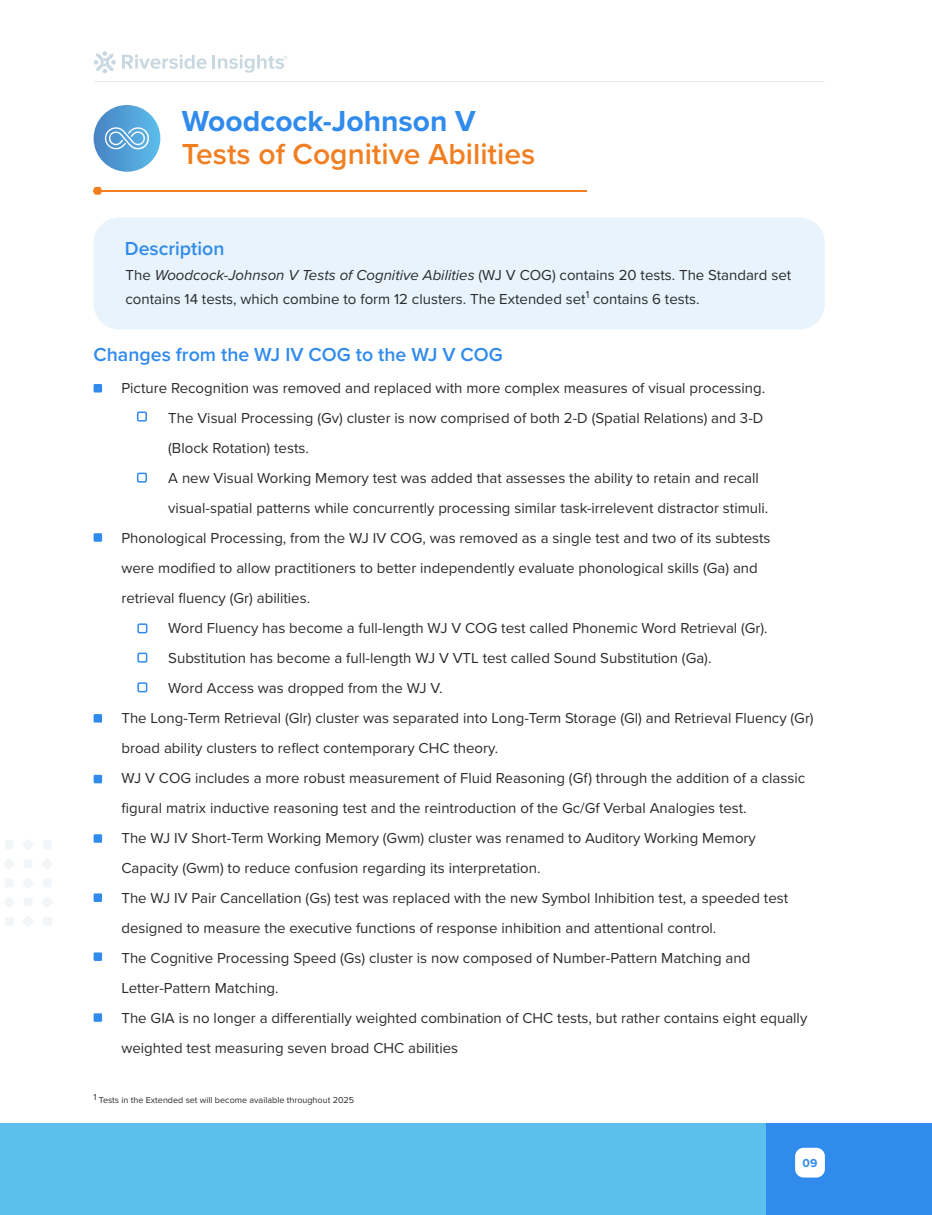
<style>
.page{position:relative;width:932px;height:1215px;background:#fff}
.page>*{position:absolute;margin:0;border:0;box-sizing:border-box;transform-origin:0 0}
.t1{font:600 30px/33px "Proxima Nova";color:#f17f22}
.t2{font:600 19.5px "Proxima Nova";color:#308bed}
.t3{font:15px/30px "Proxima Nova";color:#2a2c2f}
.t4{font:700 12px "Proxima Nova";color:#308bed}
.t5{font:9px "Proxima Nova";color:#292c2f}
.s1{font-weight:700;color:#308bed}
.s2{font-style:italic}
</style>
<div class="page">
<div style="left:43px;top:840px;width:9px;height:9px;background:#f2f6f9;border-radius:2px"></div>
<svg style="left:23px;top:840px;width:10px;height:10px"></svg>
<div style="left:5px;top:840px;width:9px;height:9px;background:#f2f6f9;border-radius:2px"></div>
<svg style="left:42px;top:859px;width:10px;height:10px"></svg>
<div style="left:24px;top:859px;width:9px;height:9px;background:#f2f6f9;border-radius:2px"></div>
<svg style="left:4px;top:859px;width:10px;height:10px"></svg>
<div style="left:43px;top:879px;width:9px;height:8px;background:#f2f6f9;border-radius:2px"></div>
<svg style="left:23px;top:878px;width:10px;height:10px"></svg>
<div style="left:5px;top:879px;width:9px;height:8px;background:#f2f6f9;border-radius:2px"></div>
<svg style="left:42px;top:897px;width:10px;height:10px"></svg>
<div style="left:24px;top:898px;width:9px;height:9px;background:#f2f6f9;border-radius:2px"></div>
<svg style="left:4px;top:897px;width:10px;height:10px"></svg>
<div style="left:43px;top:917px;width:9px;height:9px;background:#f2f6f9;border-radius:2px"></div>
<svg style="left:23px;top:916px;width:10px;height:10px"></svg>
<div style="left:5px;top:917px;width:9px;height:9px;background:#f2f6f9;border-radius:2px"></div>
<div style="left:94px;top:217px;width:730px;height:112px;background:#e8f3fb;border-radius:26px"></div>
<div style="left:94px;top:384px;width:8px;height:9px;background:#308bed"></div>
<div style="left:94px;top:533px;width:8px;height:9px;background:#308bed"></div>
<div style="left:94px;top:952px;width:8px;height:9px;background:#308bed"></div>
<div style="left:137px;top:623px;width:10px;height:10px;border:2px solid #308bed"></div>
<div style="left:137px;top:653px;width:10px;height:10px;border:2px solid #308bed"></div>
<div style="left:94px;top:714px;width:8px;height:9px;background:#308bed"></div>
<div style="left:94px;top:187px;width:7px;height:8px;background:#f17f22;border-radius:3px"></div>
<hr style="left:94px;top:190px;width:492px;height:1px;background:#f17f22">
<svg style="left:94px;top:105px;width:66px;height:67px"></svg>
<svg style="left:104px;top:127px;width:45px;height:23px"></svg>
<div style="left:94px;top:775px;width:8px;height:8px;background:#308bed"></div>
<div style="left:94px;top:834px;width:8px;height:9px;background:#308bed"></div>
<div style="left:94px;top:893px;width:8px;height:9px;background:#308bed"></div>
<div style="left:137px;top:412px;width:10px;height:10px;border:2px solid #308bed"></div>
<div style="left:137px;top:473px;width:10px;height:10px;border:2px solid #308bed"></div>
<div style="left:94px;top:1013px;width:8px;height:9px;background:#308bed"></div>
<div style="left:137px;top:682px;width:10px;height:10px;border:2px solid #308bed"></div>
<div style="left:0;top:1123px;width:932px;height:92px;background:#5dbfec"></div>
<div style="left:766px;top:1123px;width:166px;height:92px;background:#308bed"></div>
<div style="left:795px;top:1148px;width:29px;height:30px;background:#fff;border-radius:9px"></div>
<svg style="left:122px;top:54px;width:85px;height:15px"></svg>
<hr style="left:212px;top:55px;width:3px;height:14px;background:#c8d7e0">
<svg style="left:218px;top:54px;width:69px;height:19px"></svg>
<svg style="left:94px;top:51px;width:22px;height:22px"></svg>
<svg style="left:94px;top:81px;width:730px;height:1px"></svg>
<p class="t1" style="left:182px;top:103px;width:355px"><span class="s1">Woodcock-Johnson V<br></span>Tests of Cognitive Abilities</p>
<p class="t2" style="left:125px;top:233px;width:101px">Description</p>
<p class="t3" style="left:125px;top:263px;width:667px;line-height:24px">The <span class="s2">Woodcock-Johnson V Tests of Cognitive Abilities</span> (WJ V COG) contains 20 tests. The Standard set contains 14 tests, which combine to form 12 clusters. The Extended set<sup>1</sup> contains 6 tests.</p>
<p class="t2" style="left:94px;top:340px;width:410px">Changes from the WJ IV COG to the WJ V COG</p>
<p class="t3" style="left:121px;top:373px;width:645px">Picture Recognition was removed and replaced with more complex measures of visual processing.</p>
<p class="t3" style="left:168px;top:403px;width:596px">The Visual Processing (Gv) cluster is now comprised of both 2-D (Spatial Relations) and 3-D (Block Rotation) tests.</p>
<p class="t3" style="left:168px;top:463px;width:601px">A new Visual Working Memory test was added that assesses the ability to retain and recall visual-spatial patterns while concurrently processing similar task-irrelevent distractor stimuli.</p>
<p class="t3" style="left:121px;top:523px;width:650px">Phonological Processing, from the WJ IV COG, was removed as a single test and two of its subtests were modified to allow practitioners to better independently evaluate phonological skills (Ga) and retrieval fluency (Gr) abilities.</p>
<p class="t3" style="left:168px;top:613px;width:601px">Word Fluency has become a full-length WJ V COG test called Phonemic Word Retrieval (Gr).</p>
<p class="t3" style="left:168px;top:643px;width:544px">Substitution has become a full-length WJ V VTL test called Sound Substitution (Ga).</p>
<p class="t3" style="left:168px;top:673px;width:276px">Word Access was dropped from the WJ V.</p>
<p class="t3" style="left:121px;top:703px;width:693px">The Long-Term Retrieval (Glr) cluster was separated into Long-Term Storage (Gl) and Retrieval Fluency (Gr) broad ability clusters to reflect contemporary CHC theory.</p>
<p class="t3" style="left:121px;top:763px;width:685px">WJ V COG includes a more robust measurement of Fluid Reasoning (Gf) through the addition of a classic figural matrix inductive reasoning test and the reintroduction of the Gc/Gf Verbal Analogies test.</p>
<p class="t3" style="left:121px;top:823px;width:636px">The WJ IV Short-Term Working Memory (Gwm) cluster was renamed to Auditory Working Memory<br>Capacity (Gwm) to reduce confusion regarding its interpretation.</p>
<p class="t3" style="left:121px;top:883px;width:668px">The WJ IV Pair Cancellation (Gs) test was replaced with the new Symbol Inhibition test, a speeded test designed to measure the executive functions of response inhibition and attentional control.</p>
<p class="t3" style="left:121px;top:943px;width:630px">The Cognitive Processing Speed (Gs) cluster is now composed of Number-Pattern Matching and<br>Letter-Pattern Matching.</p>
<p class="t3" style="left:121px;top:1003px;width:687px">The GIA is no longer a differentially weighted combination of CHC tests, but rather contains eight equally weighted test measuring seven broad CHC abilities</p>
<p class="t5" style="left:94px;top:1093px;width:262px">1 Tests in the Extended set will become available throughout 2025</p>
<p class="t4" style="left:802px;top:1154px;width:16px">09</p>
</div>
